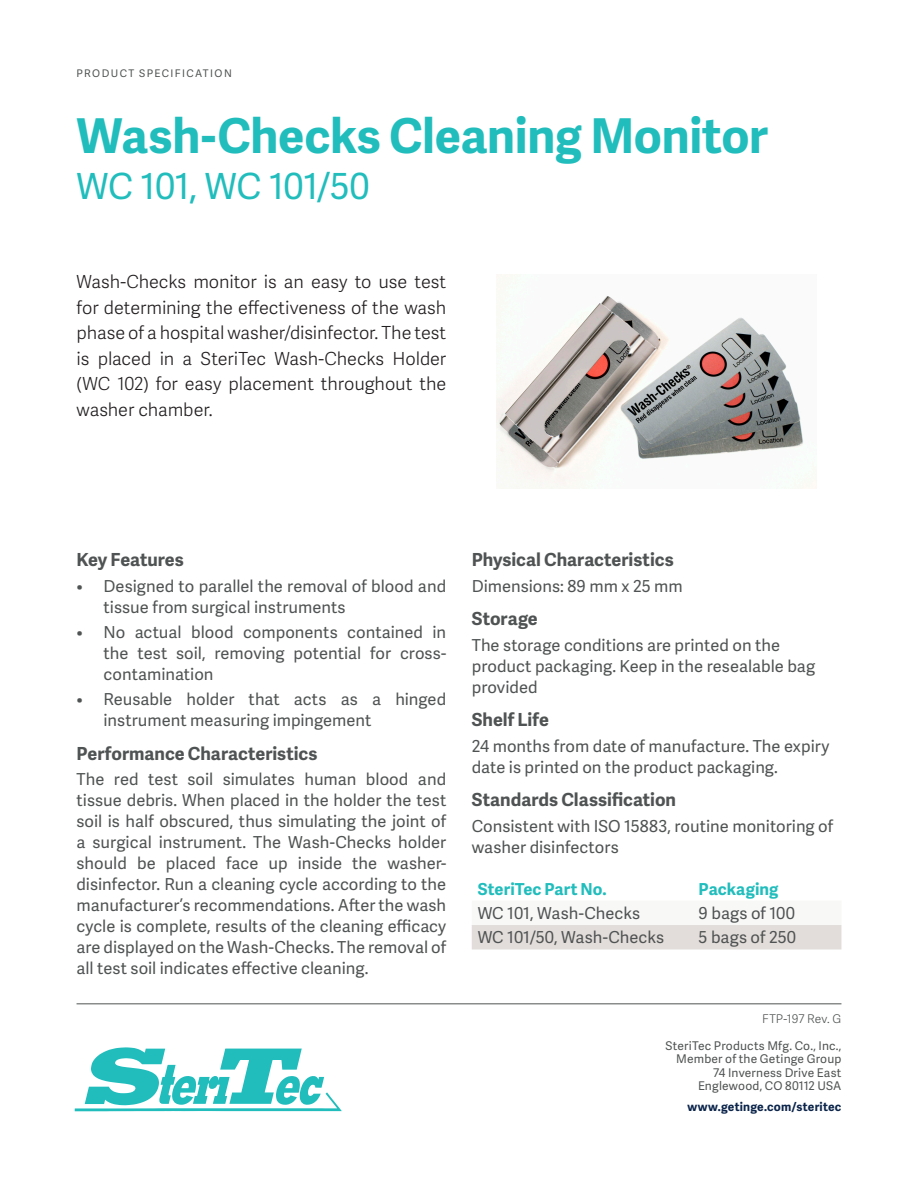
<style>
.page{position:relative;width:918px;height:1188px;background:#fff}
.page>*{position:absolute;margin:0;border:0;box-sizing:border-box;transform-origin:0 0}
.Heading_Adelle_Sans{font:700 48px "Adelle Sans";letter-spacing:-.005em;color:#21bdbd}
.Heading_Adelle_Sans-2{font:36px "Adelle Sans";letter-spacing:-.015em;color:#21bdbd}
.Preamble_Adelle_Sans{font:300 18px/25.5px "Adelle Sans";letter-spacing:-.005em;color:#231f20;text-align:justify}
.Body_copy_Adelle_San{font:700 18px "Adelle Sans";color:#505353}
.Sub-heading_Body_cop{font:700 18px "Adelle Sans";color:#505353}
.Body_copy_Adelle_San-2{font:16.5px/21px "Adelle Sans";color:#505353}
.Caption_Adelle_Sans{font:700 16.5px "Adelle Sans";letter-spacing:.005em;color:#21bdbd}
.Caption_Adelle_Sans-2{font:16.5px "Adelle Sans";letter-spacing:.005em;color:#505353}
.Legal_Adelle_Sans_Re{font:12px "Adelle Sans";letter-spacing:.015em;color:#505353}
.www_address_Adelle_S{font:700 12px "Adelle Sans";letter-spacing:.015em;color:#0c254b}
.Legal_Adelle_Sans_Re-2{font:300 12px "Adelle Sans";letter-spacing:.01em;color:#505353}
.Body_copy_Adelle_San-3{font:10.5px "Adelle Sans";letter-spacing:.135em;color:#505353}
</style>
<div class="page">
<div style="left:472px;top:925px;width:369px;height:24px;background:#e2ddda"></div>
<hr style="left:77px;top:1003px;width:764px;height:1px;background:#505353">
<svg style="left:75px;top:1047px;width:267px;height:64px"></svg>
<img style="left:497px;top:276px;width:319px;height:212px">
<p class="Body_copy_Adelle_San-3" style="left:77px;top:65px;width:157px">PRODUCT SPECIFICATION</p>
<p class="Heading_Adelle_Sans" style="left:77px;top:100px;width:693px">Wash-Checks Cleaning Monitor</p>
<p class="Heading_Adelle_Sans-2" style="left:77px;top:161px;width:295px">WC 101, WC 101/50</p>
<p class="Preamble_Adelle_Sans" style="left:77px;top:269px;width:371px">Wash-Checks monitor is an easy to use test for determining the effectiveness of the wash phase of a hospital washer/disinfector. The test is placed in a SteriTec Wash-Checks Holder (WC 102) for easy placement throughout the washer chamber.</p>
<p class="Sub-heading_Body_cop" style="left:77px;top:547px;width:109px">Key Features</p>
<p class="Body_copy_Adelle_San-2" style="left:104px;top:575px;width:344px;text-indent:-27px">• Designed to parallel the removal of blood and tissue from surgical instruments</p>
<p class="Body_copy_Adelle_San-2" style="left:104px;top:621px;width:344px;text-align:justify;text-indent:-27px">• No actual blood components contained in the test soil, removing potential for cross&shy;contamination</p>
<p class="Body_copy_Adelle_San-2" style="left:104px;top:688px;width:344px;text-indent:-27px">• Reusable holder that acts as a hinged instrument measuring impingement</p>
<p class="Sub-heading_Body_cop" style="left:77px;top:740px;width:243px">Performance Characteristics</p>
<p class="Body_copy_Adelle_San-2" style="left:77px;top:768px;width:371px;text-align:justify">The red test soil simulates human blood and tissue debris. When placed in the holder the test soil is half obscured, thus simulating the joint of a surgical instrument. The Wash-Checks holder should be placed face up inside the washer&shy;disinfector. Run a cleaning cycle according to the manufacturer’s recommendations. After the wash cycle is complete, results of the cleaning efficacy are displayed on the Wash-Checks. The removal of all test soil indicates effective cleaning.</p>
<p class="Body_copy_Adelle_San" style="left:472px;top:547px;width:203px">Physical Characteristics</p>
<p class="Body_copy_Adelle_San-2" style="left:472px;top:575px;width:213px">Dimensions: 89 mm x 25 mm</p>
<p class="Body_copy_Adelle_San" style="left:472px;top:606px;width:67px">Storage</p>
<p class="Body_copy_Adelle_San-2" style="left:472px;top:634px;width:345px">The storage conditions are printed on the product packaging. Keep in the resealable bag provided</p>
<p class="Body_copy_Adelle_San" style="left:472px;top:707px;width:79px">Shelf Life</p>
<p class="Body_copy_Adelle_San-2" style="left:472px;top:735px;width:359px">24 months from date of manufacture. The expiry date is printed on the product packaging.</p>
<p class="Body_copy_Adelle_San" style="left:472px;top:787px;width:206px">Standards Classification</p>
<p class="Body_copy_Adelle_San-2" style="left:472px;top:815px;width:363px">Consistent with ISO 15883, routine monitoring of washer disinfectors</p>
<p class="Caption_Adelle_Sans" style="left:478px;top:877px;width:130px">SteriTec Part No.</p>
<p class="Caption_Adelle_Sans" style="left:699px;top:877px;width:81px">Packaging</p>
<p class="Body_copy_Adelle_San-2" style="left:478px;top:902px;width:164px">WC 101, Wash-Checks</p>
<p class="Caption_Adelle_Sans-2" style="left:699px;top:901px;width:98px">9 bags of 100</p>
<p class="Body_copy_Adelle_San-2" style="left:478px;top:927px;width:188px">WC 101/50, Wash-Checks</p>
<p class="Caption_Adelle_Sans-2" style="left:699px;top:926px;width:99px">5 bags of 250</p>
<p class="Legal_Adelle_Sans_Re-2" style="left:762px;top:1010px;width:81px">FTP-197 Rev. G</p>
<p class="Legal_Adelle_Sans_Re" style="left:665px;top:1037px;width:178px">SteriTec Products Mfg. Co., Inc.,</p>
<p class="Legal_Adelle_Sans_Re" style="left:676px;top:1051px;width:167px">Member of the Getinge Group</p>
<p class="Legal_Adelle_Sans_Re" style="left:713px;top:1064px;width:130px">74 Inverness Drive East</p>
<p class="Legal_Adelle_Sans_Re" style="left:698px;top:1078px;width:145px">Englewood, CO 80112 USA</p>
<p class="www_address_Adelle_S" style="left:687px;top:1098px;width:156px">www.getinge.com/steritec</p>
</div>
